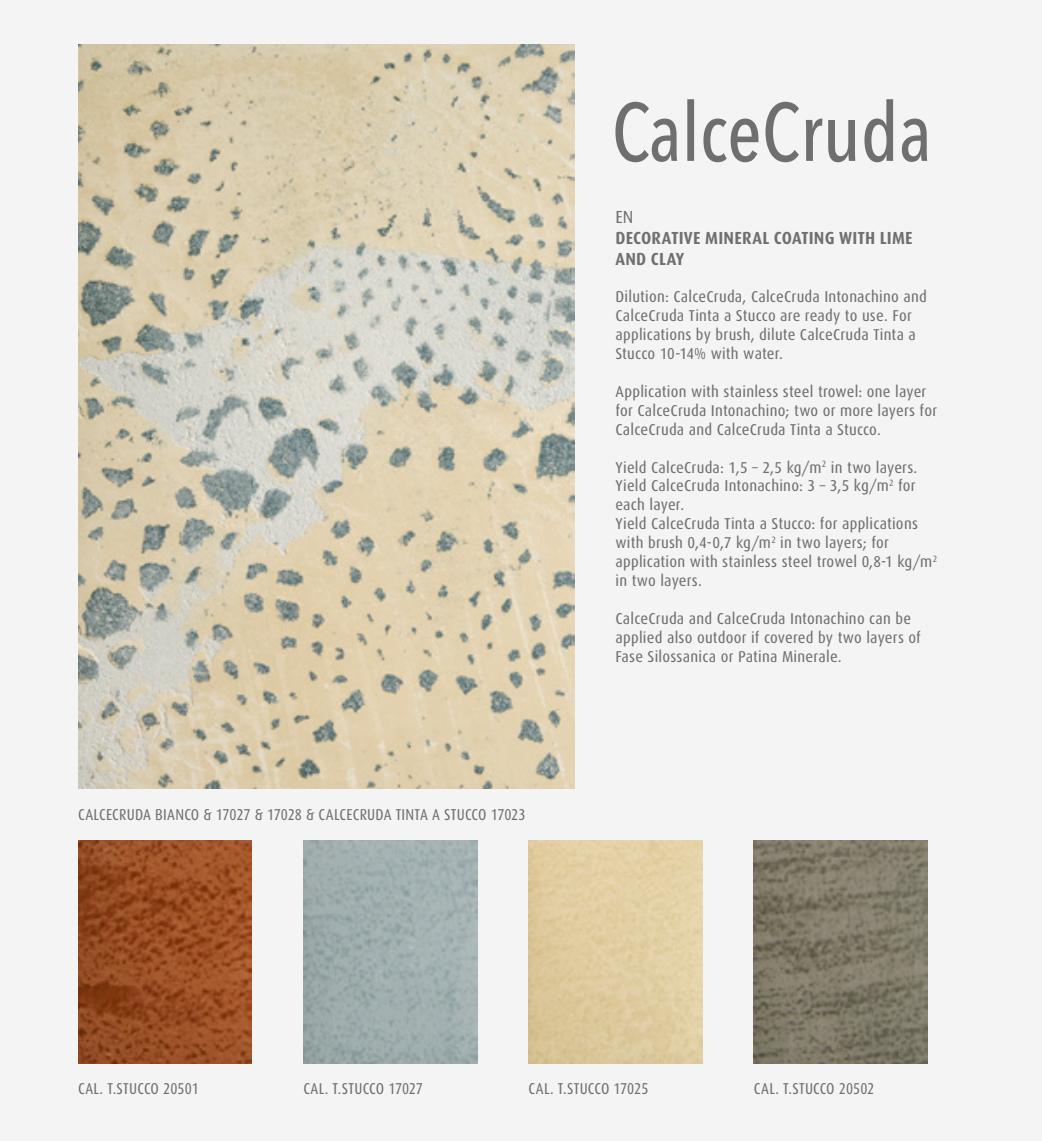
<style>
.page{position:relative;width:1042px;height:1141px;background:#f5f4f4}
.page>*{position:absolute;margin:0;border:0;box-sizing:border-box;transform-origin:0 0}
.t1{font:700 17.5px/21px "Dax Condensed";letter-spacing:.015em;color:#706f6f;scale:1.08 1}
.t2{font:17.5px "Dax Condensed";color:#706f6f;scale:1.08 1}
.t3{font:15.75px/18.9px "Dax Condensed";letter-spacing:.015em;color:#706f6f;scale:1.08 1}
.t4{font:15.75px "Dax Condensed";letter-spacing:.015em;color:#706f6f}
</style>
<div class="page">
<svg style="left:615px;top:99px;width:312px;height:63px"></svg>
<img style="left:78px;top:45px;width:496px;height:744px">
<img style="left:78px;top:840px;width:174px;height:224px">
<img style="left:754px;top:840px;width:173px;height:224px">
<p class="t4" style="left:78px;top:806px;width:449px">CALCECRUDA BIANCO &amp; 17027 &amp; 17028 &amp; CALCECRUDA TINTA A STUCCO 17023</p>
<p class="t2" style="left:615px;top:207px;width:18px">EN</p>
<p class="t1" style="left:615px;top:227px;width:277px">DECORATIVE MINERAL COATING WITH LIME<br>AND CLAY</p>
<p class="t3" style="left:615px;top:288px;width:290px">Dilution: CalceCruda, CalceCruda Intonachino and CalceCruda Tinta a Stucco are ready to use. For applications by brush, dilute CalceCruda Tinta a Stucco 10-14% with water.</p>
<p class="t3" style="left:615px;top:382px;width:299px">Application with stainless steel trowel: one layer for CalceCruda Intonachino; two or more layers for<br>CalceCruda and CalceCruda Tinta a Stucco.</p>
<p class="t3" style="left:615px;top:458px;width:299px">Yield CalceCruda: 1,5 – 2,5 kg/m<sup>2</sup> in two layers.<br>Yield CalceCruda Intonachino: 3 – 3,5 kg/m<sup>2</sup> for each layer.<br>Yield CalceCruda Tinta a Stucco: for applications with brush 0,4-0,7 kg/m<sup>2</sup> in two layers; for application with stainless steel trowel 0,8-1 kg/m<sup>2 </sup>in two layers.</p>
<p class="t3" style="left:615px;top:609px;width:284px">CalceCruda and CalceCruda Intonachino can be applied also outdoor if covered by two layers of<br>Fase Silossanica or Patina Minerale.</p>
<p class="t4" style="left:78px;top:1080px;width:122px">CAL. T.STUCCO 20501</p>
<p class="t4" style="left:303px;top:1080px;width:121px">CAL. T.STUCCO 17027</p>
<p class="t4" style="left:528px;top:1080px;width:121px">CAL. T.STUCCO 17025</p>
<p class="t4" style="left:754px;top:1080px;width:122px">CAL. T.STUCCO 20502</p>
</div>
